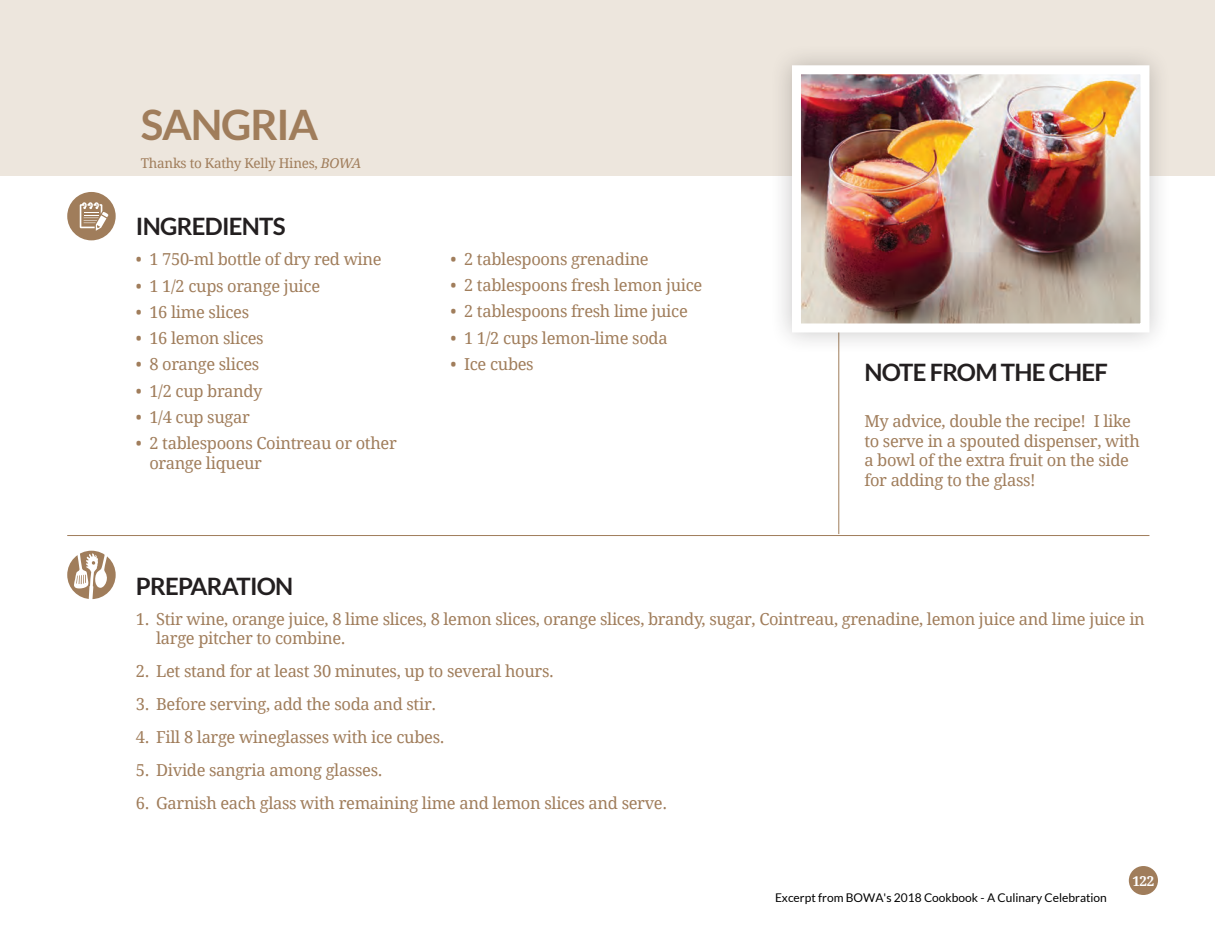
<style>
.page{position:relative;width:1215px;height:945px;background:#fff}
.page>*{position:absolute;margin:0;border:0;box-sizing:border-box;transform-origin:0 0}
.t1{font:700 42px "Lato";letter-spacing:-.03em;color:#a07d5b}
.t2{font:700 24px "Lato";letter-spacing:-.03em;color:#231f20}
.t3{font:16.5px/19.5px "Droid Serif";letter-spacing:-.02em;color:#a07d5b}
.t4{font:13.5px "Droid Serif";letter-spacing:-.02em;color:#a07d5b}
.t5{font:700 13.5px "Droid Serif";color:#fff}
.t6{font:12px "Lato";color:#000}
.s1{font-style:italic}
</style>
<div class="page">
<hr style="left:838px;top:198px;width:1px;height:336px;background:#a07d5b">
<div style="left:67px;top:192px;width:49px;height:48px;background:#a07d5b;border-radius:50%"></div>
<svg style="left:80px;top:202px;width:28px;height:29px"></svg>
<div style="left:67px;top:551px;width:49px;height:48px;background:#a07d5b;border-radius:50%"></div>
<svg style="left:74px;top:550px;width:38px;height:49px"></svg>
<div style="left:0;top:0;width:1215px;height:175px;background:#ede6dd"></div>
<div style="left:769px;top:43px;width:403px;height:312px;background:#231f20;opacity:.25"></div>
<img style="left:802px;top:75px;width:337px;height:247px">
<div style="left:792px;top:65px;width:357px;height:267px;border:9px solid #fff"></div>
<div style="left:1129px;top:866px;width:29px;height:29px;background:#a07d5b;border-radius:50%"></div>
<hr style="left:67px;top:535px;width:1082px;height:1px;background:#a07d5b">
<h1 class="t1" style="left:141px;top:101px;width:179px">SANGRIA</h1>
<p class="t4" style="left:141px;top:155px;width:222px">Thanks to Kathy Kelly Hines, <span class="s1">BOWA</span></p>
<h2 class="t2" style="left:136px;top:213px;width:151px">INGREDIENTS</h2>
<p class="t3" style="left:136px;top:250px;width:247px">• 1 750-ml bottle of dry red wine</p>
<p class="t3" style="left:136px;top:276px;width:186px">• 1 1/2 cups orange juice</p>
<p class="t3" style="left:136px;top:302px;width:115px">• 16 lime slices</p>
<p class="t3" style="left:136px;top:329px;width:129px">• 16 lemon slices</p>
<p class="t3" style="left:136px;top:355px;width:125px">• 8 orange slices</p>
<p class="t3" style="left:136px;top:381px;width:128px">• 1/2 cup brandy</p>
<p class="t3" style="left:136px;top:407px;width:115px">• 1/4 cup sugar</p>
<p class="t3" style="left:149px;top:434px;width:249px;text-indent:-13px">• 2 tablespoons Cointreau or other orange liqueur</p>
<p class="t3" style="left:451px;top:249px;width:200px">• 2 tablespoons grenadine</p>
<p class="t3" style="left:451px;top:276px;width:253px">• 2 tablespoons fresh lemon juice</p>
<p class="t3" style="left:451px;top:302px;width:239px">• 2 tablespoons fresh lime juice</p>
<p class="t3" style="left:451px;top:328px;width:219px">• 1 1/2 cups lemon-lime soda</p>
<p class="t3" style="left:451px;top:354px;width:85px">• Ice cubes</p>
<h2 class="t2" style="left:864px;top:359px;width:245px">NOTE FROM THE CHEF</h2>
<p class="t3" style="left:864px;top:412px;width:277px">My advice, double the recipe! I like to serve in a spouted dispenser, with a bowl of the extra fruit on the side for adding to the glass!</p>
<h2 class="t2" style="left:136px;top:572px;width:159px">PREPARATION</h2>
<p class="t3" style="left:156px;top:609px;width:990px;text-indent:-20px">1. Stir wine, orange juice, 8 lime slices, 8 lemon slices, orange slices, brandy, sugar, Cointreau, grenadine, lemon juice and lime juice in large pitcher to combine.</p>
<p class="t3" style="left:136px;top:662px;width:419px">2. Let stand for at least 30 minutes, up to several hours.</p>
<p class="t3" style="left:136px;top:695px;width:302px">3. Before serving, add the soda and stir.</p>
<p class="t3" style="left:136px;top:728px;width:310px">4. Fill 8 large wineglasses with ice cubes.</p>
<p class="t3" style="left:136px;top:761px;width:248px">5. Divide sangria among glasses.</p>
<p class="t3" style="left:136px;top:794px;width:533px">6. Garnish each glass with remaining lime and lemon slices and serve.</p>
<p class="t6" style="left:775px;top:891px;width:333px">Excerpt from BOWA's 2018 Cookbook - A Culinary Celebration</p>
<p class="t5" style="left:1132px;top:873px;width:24px">122</p>
</div>
